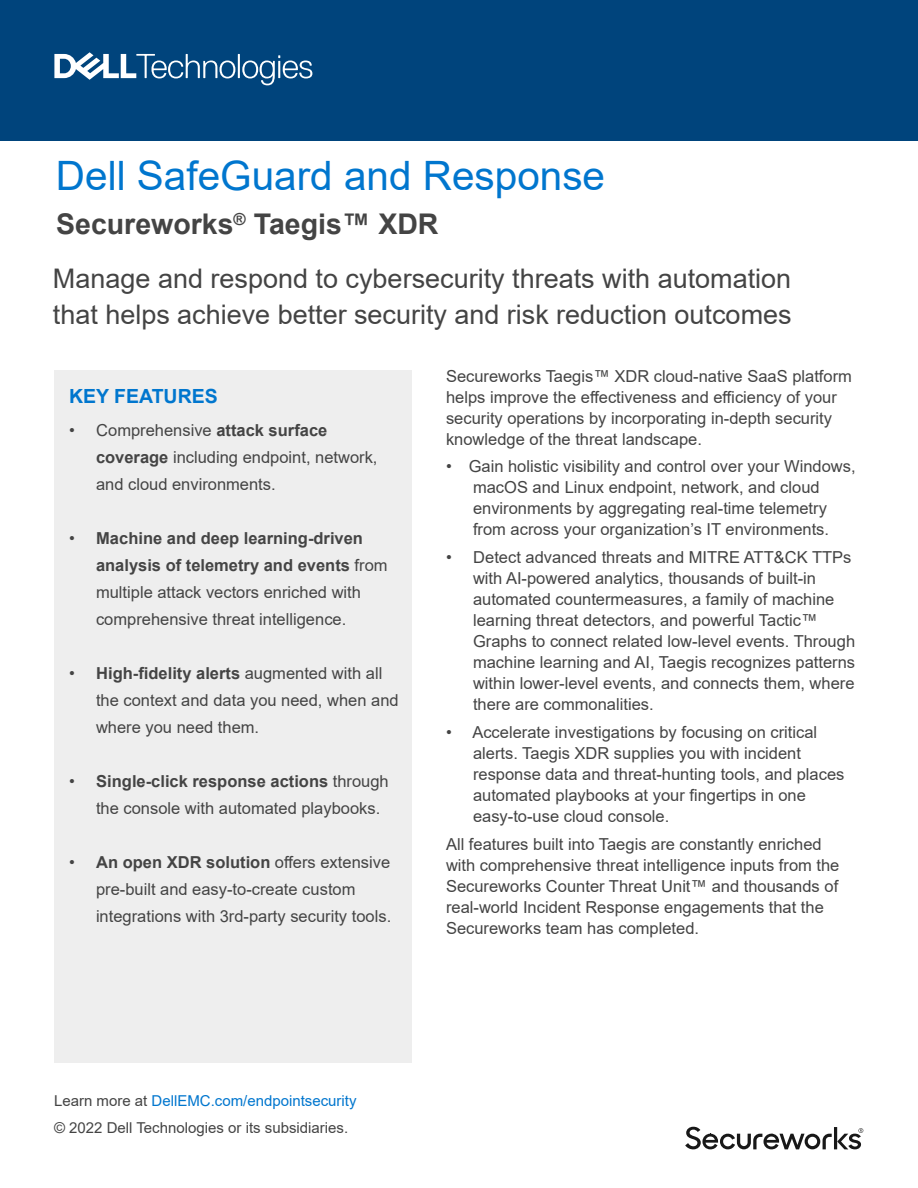
<style>
.page{position:relative;width:918px;height:1188px;background:#fff}
.page>*{position:absolute;margin:0;border:0;box-sizing:border-box;transform-origin:0 0}
.Document_Headline{font:40.5px "Arial";color:#0076ce}
.Body_copy_Dell_Dark{font:700 28.5px "Arial";color:#444}
.Body_copy_Dell_Dark-2{font:27px/36px "Arial";color:#444}
.Body_Text{font:700 19.5px "Arial";color:#0076ce}
.Body_Headline{font:16.5px/21px "Arial";color:#444}
.Body_Text-2{font:16.5px/21px "Arial";color:#444}
.t1{font:15px/26.7px "Arial";color:#444}
.s1{font-weight:700}
.s2{color:#0076ce}
</style>
<div class="page">
<div style="left:0;top:0;width:918px;height:141px;background:#00447c"></div>
<svg style="left:54px;top:52px;width:258px;height:33px"></svg>
<div style="left:54px;top:370px;width:357px;height:693px;background:#eee"></div>
<svg style="left:685px;top:1127px;width:178px;height:22px"></svg>
<p class="Document_Headline" style="left:56px;top:147px;width:551px">Dell SafeGuard and Response</p>
<p class="Body_copy_Dell_Dark" style="left:56px;top:204px;width:384px">Secureworks<sup>®</sup> Taegis™ XDR</p>
<p class="Body_copy_Dell_Dark-2" style="left:53px;top:260px;width:740px">Manage and respond to cybersecurity threats with automation that helps achieve better security and risk reduction outcomes</p>
<p class="Body_Text" style="left:69px;top:382px;width:150px">KEY FEATURES</p>
<p class="Body_Headline" style="left:96px;top:417px;width:283px;line-height:27px;text-indent:-27px">• Comprehensive <span class="s1">attack surface coverage</span> including endpoint, network, and cloud environments.</p>
<p class="Body_Headline" style="left:96px;top:525px;width:293px;line-height:27px;text-indent:-27px">• <span class="s1">Machine and deep learning-driven analysis of telemetry and events</span> from multiple attack vectors enriched with comprehensive threat intelligence.</p>
<p class="Body_Headline" style="left:96px;top:660px;width:304px;line-height:27px;text-indent:-27px">• <span class="s1">High-fidelity alerts</span> augmented with all the context and data you need, when and where you need them.</p>
<p class="Body_Headline" style="left:96px;top:768px;width:294px;line-height:27px;text-indent:-27px">• <span class="s1">Single-click response actions</span> through the console with automated playbooks.</p>
<p class="Body_Headline" style="left:96px;top:849px;width:297px;line-height:27px;text-indent:-27px">• <span class="s1">An open XDR solution</span> offers extensive pre-built and easy-to-create custom integrations with 3rd-party security tools.</p>
<p class="Body_Text-2" style="left:446px;top:365px;width:407px">Secureworks Taegis™ XDR cloud-native SaaS platform helps improve the effectiveness and efficiency of your security operations by incorporating in-depth security knowledge of the threat landscape.</p>
<p class="Body_Headline" style="left:446px;top:456px;width:411px;text-align:center">• Gain holistic visibility and control over your Windows, macOS and Linux endpoint, network, and cloud environments by aggregating real-time telemetry<br>from across your organization’s IT environments.</p>
<p class="Body_Headline" style="left:473px;top:547px;width:384px;text-indent:-27px">• Detect advanced threats and MITRE ATT&amp;CK TTPs with AI-powered analytics, thousands of built-in automated countermeasures, a family of machine learning threat detectors, and powerful Tactic™ Graphs to connect related low-level events. Through machine learning and AI, Taegis recognizes patterns within lower-level events, and connects them, where there are commonalities.</p>
<p class="Body_Headline" style="left:473px;top:722px;width:373px;text-indent:-27px">• Accelerate investigations by focusing on critical alerts. Taegis XDR supplies you with incident response data and threat-hunting tools, and places automated playbooks at your fingertips in one easy-to-use cloud console.</p>
<p class="Body_Headline" style="left:446px;top:833px;width:395px">All features built into Taegis are constantly enriched with comprehensive threat intelligence inputs from the Secureworks Counter Threat Unit™ and thousands of real-world Incident Response engagements that the Secureworks team has completed.</p>
<p class="t1" style="left:54px;top:1088px;width:304px">Learn more at <span class="s2">DellEMC.com/endpointsecurity </span>© 2022 Dell Technologies or its subsidiaries.</p>
</div>
